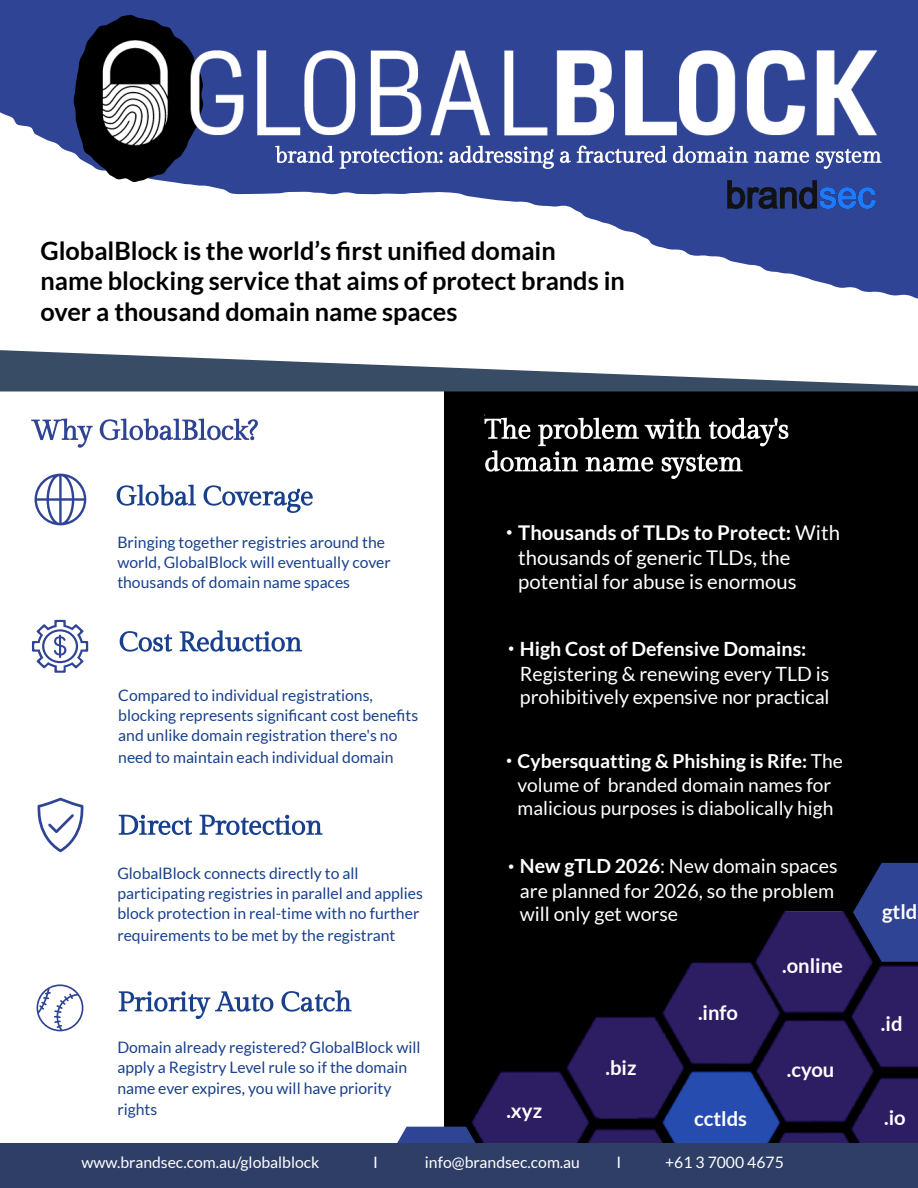
<style>
.page{position:relative;width:918px;height:1188px;background:#fff}
.page>*{position:absolute;margin:0;border:0;box-sizing:border-box;transform-origin:0 0}
.t1{font:700 25.35px/30.3px "Lato";color:#000}
.t2{font:20.4px/24.8px "Lato";color:#fff}
.t3{font:700 20.25px "Lato";color:#fff}
.t4{font:19.65px/24px "Lato";color:#fff}
.t5{font:19.2px/23.4px "Lato";color:#fff}
.t6{font:18.3px "Arial";color:#fff}
.t7{font:17.25px "Arial";color:#fff}
.t8{font:15.75px/20.7px "Lato";color:#18408c}
.t9{font:15.75px "Lato";color:#fff}
.s1{font-weight:700}
.s2{font-family:"Arial";font-size:17.7px}
</style>
<div class="page">
<div style="left:444px;top:392px;width:474px;height:753px;background:#000"></div>
<svg style="left:0;top:0;width:918px;height:299px"></svg>
<svg style="left:275px;top:151px;width:607px;height:18px"></svg>
<svg style="left:74px;top:15px;width:129px;height:167px;background:#2d3759"></svg>
<img style="left:79px;top:38px;width:822px;height:113px">
<svg style="left:119px;top:815px;width:204px;height:20px"></svg>
<svg style="left:119px;top:990px;width:233px;height:29px"></svg>
<svg style="left:117px;top:485px;width:196px;height:28px"></svg>
<svg style="left:120px;top:630px;width:182px;height:22px"></svg>
<svg style="left:35px;top:474px;width:51px;height:51px"></svg>
<svg style="left:32px;top:620px;width:56px;height:53px"></svg>
<svg style="left:37px;top:984px;width:46px;height:47px"></svg>
<svg style="left:37px;top:797px;width:47px;height:56px"></svg>
<svg style="left:485px;top:418px;width:303px;height:61px"></svg>
<img style="left:720px;top:169px;width:162px;height:50px">
<svg style="left:31px;top:419px;width:227px;height:29px"></svg>
<svg style="left:0;top:350px;width:918px;height:42px"></svg>
<img style="left:410px;top:912px;width:508px;height:231px">
<svg style="left:397px;top:1127px;width:99px;height:16px;background:#344084"></svg>
<svg style="left:853px;top:863px;width:65px;height:99px"></svg>
<div style="left:0;top:1143px;width:918px;height:45px;background:#2e3e66"></div>
<h1 class="t1" style="left:40px;top:235px;width:586px">GlobalBlock is the world’s fi rst unified domain<br>name blocking service that aims of protect brands in over a thousand domain name spaces</h1>
<p class="t8" style="left:117px;top:532px;width:275px;line-height:20.2px">Bringing together registries around the world, GlobalBlock will eventually cover thousands of domain name spaces</p>
<p class="t8" style="left:118px;top:684px;width:301px">Compared to individual registrations, blocking represents signifi cant cost benefits and unlike domain registration there's no need to maintain each individual domain</p>
<p class="t8" style="left:117px;top:862px;width:307px">GlobalBlock connects directly to all participating registries in parallel and applies block protection in real-time with no further requirements to be met by the registrant</p>
<p class="t8" style="left:117px;top:1037px;width:305px">Domain already registered? GlobalBlock will apply a Registry Level rule so if the domain name ever expires, you will have priority rights</p>
<p class="t2" style="left:518px;top:520px;width:323px"><span class="s1">Thousands of TLDs to Protect:</span> With thousands of generic TLDs, the potential for abuse is enormous</p>
<p class="t6" style="left:506px;top:523px;width:8px">•</p>
<p class="t4" style="left:520px;top:637px;width:311px;text-indent:-12px"><span class="s2">•</span> <span class="s1">High Cost of Defensive Domains:<br></span>Registering &amp; renewing every TLD is prohibitively expensive nor practical</p>
<p class="t5" style="left:518px;top:749px;width:327px"><span class="s1">Cybersquatting &amp; Phishing is Rife:</span> The volume of branded domain names for malicious purposes is diabolically high</p>
<p class="t7" style="left:506px;top:751px;width:8px">•</p>
<p class="t4" style="left:520px;top:854px;width:319px;text-indent:-12px"><span class="s2">•</span> <span class="s1">New gTLD 2026</span>: New domain spaces are planned for 2026, so the problem will only get worse</p>
<p class="t3" style="left:782px;top:953px;width:62px">.online</p>
<p class="t3" style="left:698px;top:1000px;width:42px">.info</p>
<p class="t3" style="left:606px;top:1055px;width:33px">.biz</p>
<p class="t3" style="left:787px;top:1057px;width:49px">.cyou</p>
<p class="t3" style="left:882px;top:899px;width:37px">gtld</p>
<p class="t3" style="left:884px;top:899px;width:32px">.zip</p>
<p class="t3" style="left:881px;top:1011px;width:23px">.id</p>
<p class="t3" style="left:506px;top:1098px;width:37px">.xyz</p>
<p class="t3" style="left:694px;top:1106px;width:54px">cctlds</p>
<p class="t3" style="left:884px;top:1105px;width:23px">.io</p>
<p class="t9" style="left:81px;top:1152px;width:240px">www.brandsec.com.au/globalblock</p>
<p class="t9" style="left:373px;top:1152px;width:6px">I</p>
<p class="t9" style="left:425px;top:1152px;width:157px">info@brandsec.com.au</p>
<p class="t9" style="left:616px;top:1152px;width:6px">I</p>
<p class="t9" style="left:665px;top:1152px;width:120px">+61 3 7000 4675</p>
</div>
